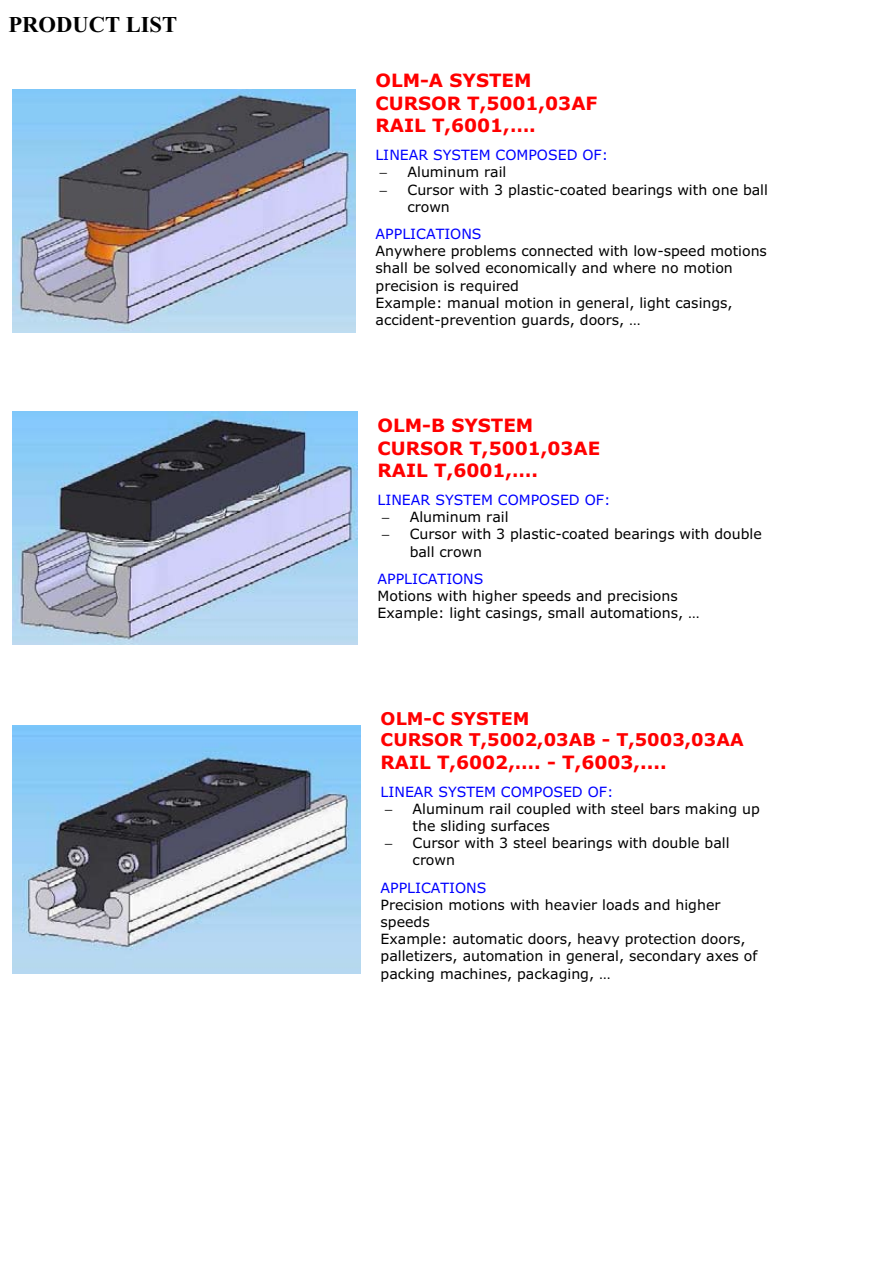
<style>
.page{position:relative;width:893px;height:1263px;background:#fff}
.page>*{position:absolute;margin:0;border:0;box-sizing:border-box;transform-origin:0 0}
.t1{font:700 22.65px "Times New Roman";color:#000}
.t2{font:700 18.3px/22.4px "Verdana";color:#f00}
.t3{font:700 17.55px/21.5px "Verdana";color:#f00}
.t4{font:14.1px/17.1px "Verdana";color:#000}
.t5{font:14.1px "Verdana";color:#00f}
</style>
<div class="page">
<img style="left:13px;top:89px;width:342px;height:243px">
<img style="left:12px;top:411px;width:345px;height:233px">
<img style="left:12px;top:725px;width:348px;height:249px">
<h1 class="t1" style="left:9px;top:11px;width:170px">PRODUCT LIST</h1>
<p class="t2" style="left:376px;top:71px;width:223px">OLM-A SYSTEM<br>CURSOR T,5001,03AF<br>RAIL T,6001,….</p>
<p class="t5" style="left:376px;top:150px;width:234px">LINEAR SYSTEM COMPOSED OF:</p>
<p class="t4" style="left:407px;top:165px;width:100px">Aluminum rail</p>
<p class="t4" style="left:407px;top:182px;width:362px">Cursor with 3 plastic-coated bearings with one ball crown</p>
<p class="t5" style="left:376px;top:228px;width:107px">APPLICATIONS</p>
<p class="t4" style="left:376px;top:244px;width:393px">Anywhere problems connected with low-speed motions shall be solved economically and where no motion precision is required<br>Example: manual motion in general, light casings, accident-prevention guards, doors, …</p>
<p class="t2" style="left:378px;top:416px;width:224px">OLM-B SYSTEM<br>CURSOR T,5001,03AE<br>RAIL T,6001,….</p>
<p class="t5" style="left:378px;top:494px;width:234px">LINEAR SYSTEM COMPOSED OF:</p>
<p class="t4" style="left:410px;top:510px;width:100px">Aluminum rail</p>
<p class="t4" style="left:410px;top:527px;width:354px">Cursor with 3 plastic-coated bearings with double ball crown</p>
<p class="t5" style="left:378px;top:573px;width:107px">APPLICATIONS</p>
<p class="t4" style="left:378px;top:588px;width:323px">Motions with higher speeds and precisions<br>Example: light casings, small automations, …</p>
<p class="t3" style="left:381px;top:709px;width:365px">OLM-C SYSTEM<br>CURSOR T,5002,03AB - T,5003,03AA</p>
<p class="t2" style="left:381px;top:752px;width:288px">RAIL T,6002,…. - T,6003,....</p>
<p class="t5" style="left:381px;top:786px;width:234px">LINEAR SYSTEM COMPOSED OF:</p>
<p class="t4" style="left:413px;top:801px;width:349px">Aluminum rail coupled with steel bars making up the sliding surfaces</p>
<p class="t4" style="left:413px;top:836px;width:318px">Cursor with 3 steel bearings with double ball crown</p>
<p class="t5" style="left:381px;top:882px;width:107px">APPLICATIONS</p>
<p class="t4" style="left:381px;top:897px;width:378px">Precision motions with heavier loads and higher speeds<br>Example: automatic doors, heavy protection doors, palletizers, automation in general, secondary axes of packing machines, packaging, …</p>
</div>
